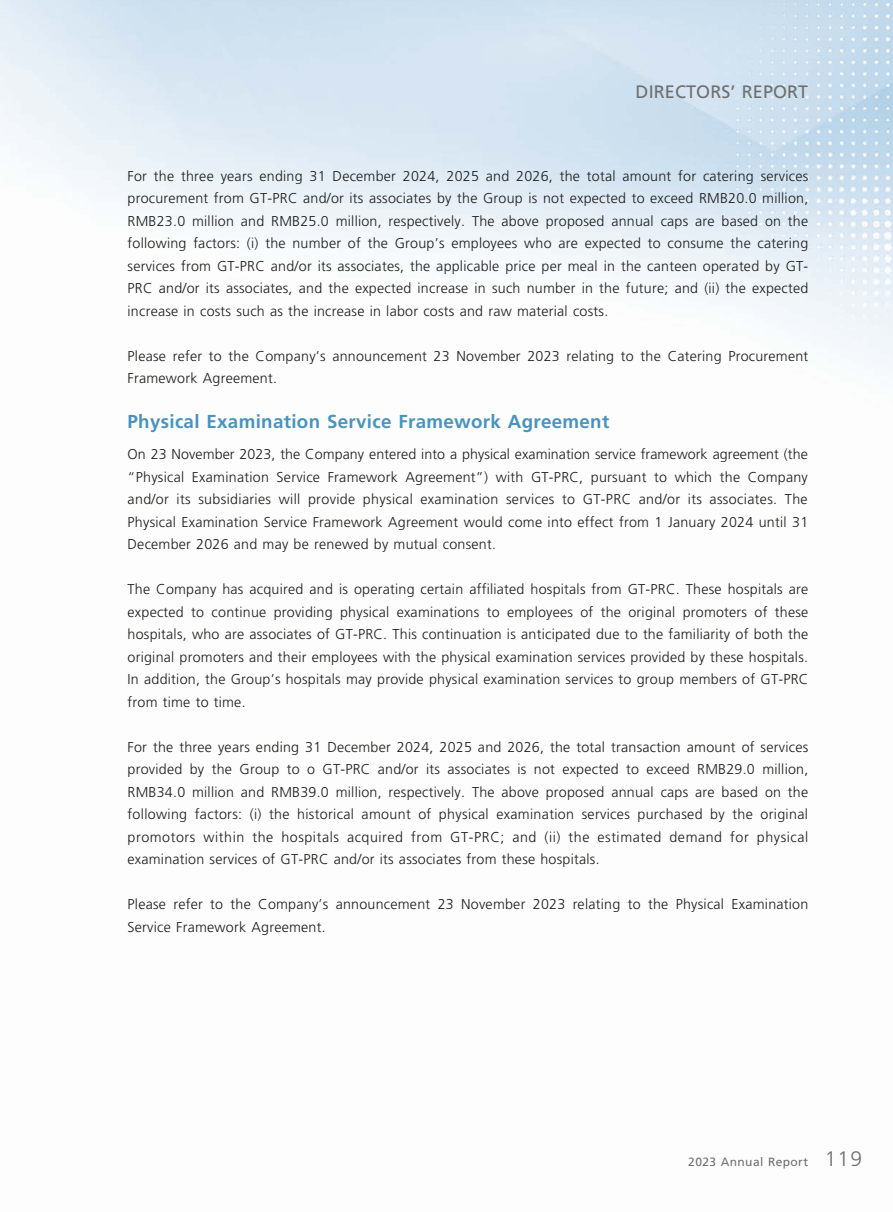
<style>
.page{position:relative;width:893px;height:1212px;background:#fff}
.page>*{position:absolute;margin:0;border:0;box-sizing:border-box;transform-origin:0 0}
.t1{font:700 18.75px "Frutiger LT Std";letter-spacing:.015em;color:#4993be}
.t2{font:18px "Frutiger LT Std";letter-spacing:.005em;color:#6f6f6f}
.t3{font:300 14.25px/22.5px "Frutiger LT Std";letter-spacing:.015em;color:#1c1c1b;text-align:justify}
.t4{font:12px "Frutiger LT Std";letter-spacing:.03em;color:#6f6f6f}
.s1{font-weight:300;font-size:21px}
</style>
<div class="page">
<img style="left:0;top:0;width:893px;height:371px">
<p class="t2" style="left:636px;top:81px;width:174px">DIRECTORS’ REPORT</p>
<p class="t3" style="left:128px;top:165px;width:682px">For the three years ending 31 December 2024, 2025 and 2026, the total amount for catering services procurement from GT-PRC and/or its associates by the Group is not expected to exceed RMB20.0 million, RMB23.0 million and RMB25.0 million, respectively. The above proposed annual caps are based on the following factors: (i) the number of the Group’s employees who are expected to consume the catering services from GT-PRC and/or its associates, the applicable price per meal in the canteen operated by GT-PRC and/or its associates, and the expected increase in such number in the future; and (ii) the expected increase in costs such as the increase in labor costs and raw material costs.</p>
<p class="t3" style="left:128px;top:345px;width:682px">Please refer to the Company’s announcement 23 November 2023 relating to the Catering Procurement<br>Framework Agreement.</p>
<h1 class="t1" style="left:128px;top:411px;width:483px">Physical Examination Service Framework Agreement</h1>
<p class="t3" style="left:128px;top:443px;width:682px">On 23 November 2023, the Company entered into a physical examination service framework agreement (the “Physical Examination Service Framework Agreement”) with GT-PRC, pursuant to which the Company and/or its subsidiaries will provide physical examination services to GT-PRC and/or its associates. The Physical Examination Service Framework Agreement would come into effect from 1 January 2024 until 31<br>December 2026 and may be renewed by mutual consent.</p>
<p class="t3" style="left:128px;top:578px;width:682px">The Company has acquired and is operating certain affiliated hospitals from GT-PRC. These hospitals are expected to continue providing physical examinations to employees of the original promoters of these hospitals, who are associates of GT-PRC. This continuation is anticipated due to the familiarity of both the original promoters and their employees with the physical examination services provided by these hospitals.<br>In addition, the Group’s hospitals may provide physical examination services to group members of GT-PRC from time to time.</p>
<p class="t3" style="left:128px;top:736px;width:682px">For the three years ending 31 December 2024, 2025 and 2026, the total transaction amount of services provided by the Group to o GT-PRC and/or its associates is not expected to exceed RMB29.0 million, RMB34.0 million and RMB39.0 million, respectively. The above proposed annual caps are based on the following factors: (i) the historical amount of physical examination services purchased by the original promotors within the hospitals acquired from GT-PRC; and (ii) the estimated demand for physical examination services of GT-PRC and/or its associates from these hospitals.</p>
<p class="t3" style="left:128px;top:893px;width:682px">Please refer to the Company’s announcement 23 November 2023 relating to the Physical Examination<br>Service Framework Agreement.</p>
<p class="t4" style="left:688px;top:1155px;width:175px">2023 Annual Report <span class="s1">119</span></p>
</div>
